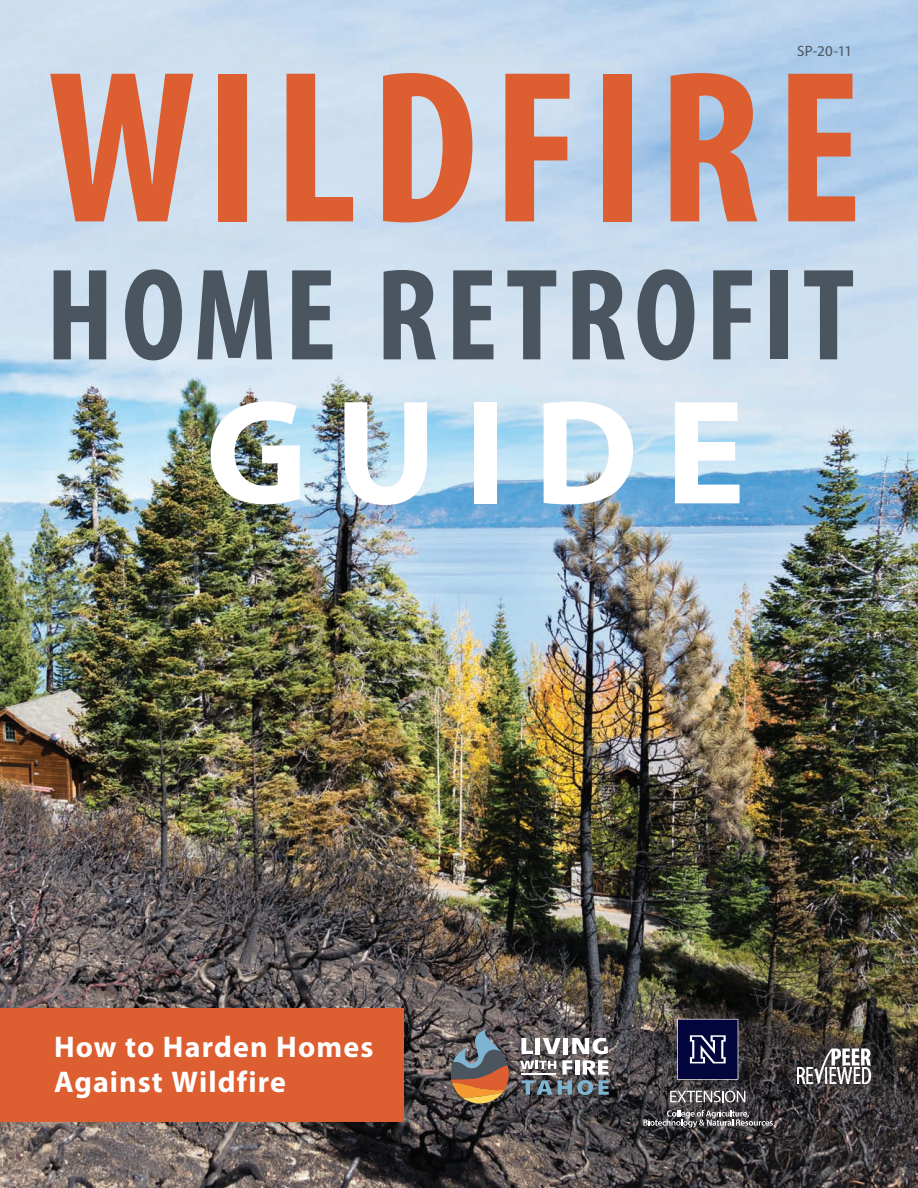
<style>
.page{position:relative;width:918px;height:1188px;background:#fff}
.page>*{position:absolute;margin:0;border:0;box-sizing:border-box;transform-origin:0 0}
.t1{font:700 condensed 219px "Myriad Pro";letter-spacing:.06em;color:#dd5e30}
.t2{font:700 150px "Myriad Pro";letter-spacing:.18em;color:#fff}
.t3{font:700 condensed 132px "Myriad Pro";letter-spacing:.055em;color:#4b5560}
.t4{font:700 30px/35.4px "Myriad Pro";letter-spacing:.035em;color:#fff}
.t5{font:15px "Myriad Pro";color:#4b5560}
</style>
<div class="page">
<img style="left:0;top:0;width:918px;height:1188px">
<hr style="left:536px;top:1038px;width:4px;height:16px;background:#fff">
<div style="left:563px;top:1038px;width:5px;height:16px;background:#fff"></div>
<div style="left:0;top:1009px;width:404px;height:113px;background:#dd5e30"></div>
<svg style="left:451px;top:1030px;width:58px;height:73px;background:#856d5c"></svg>
<svg style="left:521px;top:1038px;width:12px;height:16px"></svg>
<svg style="left:543px;top:1038px;width:18px;height:16px"></svg>
<svg style="left:572px;top:1038px;width:36px;height:16px"></svg>
<svg style="left:520px;top:1060px;width:89px;height:35px"></svg>
<svg style="left:670px;top:1091px;width:75px;height:11px"></svg>
<svg style="left:643px;top:1110px;width:130px;height:18px;background:#686669"></svg>
<svg style="left:677px;top:1019px;width:61px;height:61px;background:#232656"></svg>
<img style="left:797px;top:1048px;width:74px;height:36px">
<p class="t5" style="left:797px;top:41px;width:56px">SP-20-11</p>
<h1 class="t1" style="left:47px;top:12px;width:816px">WILDFIRE</h1>
<h1 class="t3" style="left:46px;top:233px;width:810px">HOME RETROFIT</h1>
<h1 class="t2" style="left:205px;top:355px;width:541px">GUIDE</h1>
<h2 class="t4" style="left:54px;top:1028px;width:321px">How to Harden Homes<br>Against Wildfire</h2>
</div>
